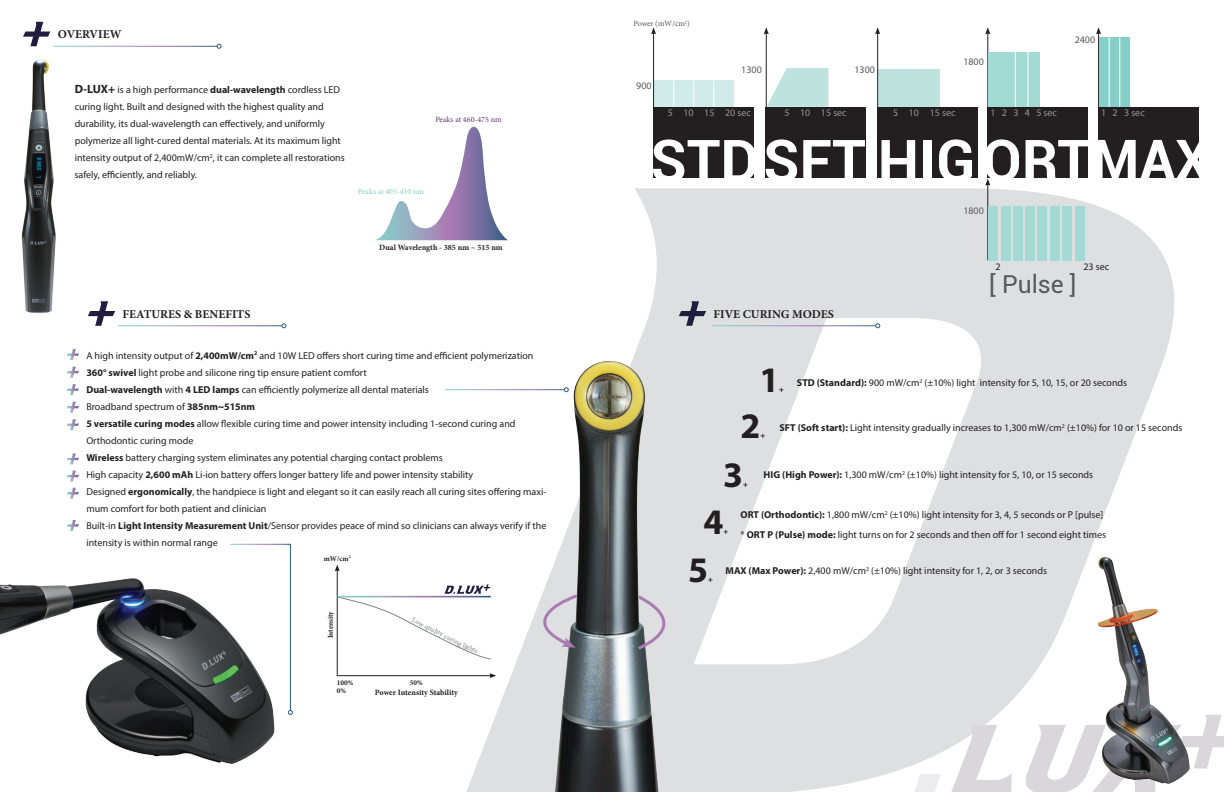
<style>
.page{position:relative;width:1224px;height:792px;background:#fff}
.page>*{position:absolute;margin:0;border:0;box-sizing:border-box;transform-origin:0 0}
.t1{font:700 58.6px "Roboto";color:#fff}
.t2{font:700 36px "Myriad Pro";color:#231f20}
.t3{font:24.7px "Roboto";color:#57585a}
.t4{font:700 12px "Minion Pro";color:#231f20}
.t5{font:10px/17px "Myriad Pro";color:#231f20}
.t6{font:10px "Myriad Pro";color:#939598}
.t7{font:10px "Myriad Pro";color:#57585a}
.t8{font:700 8.1px "Minion Pro";letter-spacing:-.005em;color:#231f20}
.t9{font:8px "Minion Pro";color:#86cfc8}
.t10{font:8px "Minion Pro";color:#6a2f75}
.t11{font:8px "Minion Pro";letter-spacing:-.005em;color:#57585a}
.t12{font:700 8px "Myriad Pro";color:#231f20}
.t13{font:700 7.3px/8.8px "Minion Pro";letter-spacing:-.005em;color:#231f20}
.t14{font:7.3px "Minion Pro";color:#808285}
.s1{font-weight:700;font-size:12px}
.s2{font-weight:700}
.s3{font-size:58px}
.s4{font-size:55.5px}
</style>
<div class="page">
<svg style="left:850px;top:188px;width:325px;height:595px;fill:#dedfe0"></svg>
<svg style="left:782px;top:68px;width:46px;height:8px"></svg>
<div style="left:878px;top:69px;width:62px;height:38px;background:#bee3df"></div>
<img style="left:363px;top:76px;width:487px;height:716px">
<svg style="left:913px;top:774px;width:28px;height:18px"></svg>
<svg style="left:35px;top:22px;width:9px;height:7px"></svg>
<img style="left:0;top:578px;width:275px;height:186px">
<img style="left:21px;top:29px;width:39px;height:284px">
<hr style="left:53px;top:46px;width:164px;height:1px;background:#fff">
<svg style="left:217px;top:44px;width:5px;height:5px"></svg>
<svg style="left:88px;top:301px;width:27px;height:25px"></svg>
<svg style="left:281px;top:323px;width:5px;height:5px"></svg>
<svg style="left:67px;top:349px;width:12px;height:11px"></svg>
<svg style="left:67px;top:367px;width:12px;height:11px"></svg>
<svg style="left:67px;top:384px;width:12px;height:11px"></svg>
<svg style="left:67px;top:402px;width:12px;height:11px"></svg>
<svg style="left:67px;top:419px;width:12px;height:11px"></svg>
<svg style="left:67px;top:454px;width:12px;height:10px"></svg>
<svg style="left:67px;top:471px;width:12px;height:11px"></svg>
<svg style="left:67px;top:488px;width:12px;height:11px"></svg>
<svg style="left:67px;top:520px;width:12px;height:11px"></svg>
<svg style="left:951px;top:725px;width:61px;height:67px"></svg>
<svg style="left:1021px;top:715px;width:73px;height:77px"></svg>
<hr style="left:337px;top:570px;width:1px;height:106px;background:#231f20">
<svg style="left:335px;top:565px;width:5px;height:6px"></svg>
<hr style="left:337px;top:675px;width:154px;height:1px;background:#231f20">
<svg style="left:490px;top:673px;width:6px;height:5px"></svg>
<svg style="left:229px;top:543px;width:64px;height:172px"></svg>
<svg style="left:679px;top:301px;width:27px;height:25px"></svg>
<hr style="left:712px;top:325px;width:164px;height:1px;background:#fff">
<svg style="left:875px;top:323px;width:5px;height:5px"></svg>
<div style="left:653px;top:107px;width:100px;height:71px;background:#231f20"></div>
<div style="left:766px;top:107px;width:100px;height:71px;background:#231f20"></div>
<div style="left:877px;top:107px;width:100px;height:71px;background:#231f20"></div>
<div style="left:987px;top:107px;width:100px;height:71px;background:#231f20"></div>
<div style="left:1098px;top:107px;width:100px;height:71px;background:#231f20"></div>
<svg style="left:375px;top:127px;width:133px;height:113px"></svg>
<img style="left:1094px;top:529px;width:130px;height:263px">
<hr style="left:445px;top:389px;width:119px;height:1px;background:#fff">
<svg style="left:564px;top:387px;width:5px;height:5px"></svg>
<svg style="left:511px;top:593px;width:68px;height:55px"></svg>
<svg style="left:635px;top:594px;width:60px;height:58px;background:#c9c8cd"></svg>
<div style="left:654px;top:81px;width:80px;height:26px;background:#d0ebe8"></div>
<hr style="left:653px;top:33px;width:1px;height:76px;background:#231f20">
<svg style="left:651px;top:27px;width:5px;height:7px"></svg>
<hr style="left:766px;top:33px;width:1px;height:76px;background:#231f20">
<svg style="left:764px;top:27px;width:5px;height:7px"></svg>
<hr style="left:877px;top:33px;width:1px;height:76px;background:#231f20">
<svg style="left:875px;top:27px;width:5px;height:7px"></svg>
<hr style="left:987px;top:33px;width:1px;height:76px;background:#231f20">
<svg style="left:985px;top:27px;width:5px;height:7px"></svg>
<hr style="left:1098px;top:33px;width:1px;height:76px;background:#231f20">
<svg style="left:1096px;top:27px;width:5px;height:7px"></svg>
<svg style="left:673px;top:81px;width:1px;height:26px"></svg>
<svg style="left:713px;top:81px;width:1px;height:26px"></svg>
<svg style="left:693px;top:81px;width:1px;height:26px"></svg>
<div style="left:1099px;top:38px;width:31px;height:69px;background:#86cfc8"></div>
<hr style="left:1119px;top:37px;width:1px;height:70px;background:#fff">
<hr style="left:1109px;top:37px;width:1px;height:70px;background:#fff">
<div style="left:988px;top:52px;width:51px;height:55px;background:#a4dad4"></div>
<hr style="left:1015px;top:37px;width:1px;height:70px;background:#fff">
<hr style="left:1027px;top:37px;width:1px;height:70px;background:#fff">
<hr style="left:987px;top:184px;width:1px;height:76px;background:#231f20">
<svg style="left:985px;top:179px;width:5px;height:7px"></svg>
<div style="left:989px;top:206px;width:9px;height:54px;background:#a4dad4"></div>
<div style="left:1001px;top:206px;width:9px;height:54px;background:#a4dad4"></div>
<div style="left:1013px;top:206px;width:10px;height:54px;background:#a4dad4"></div>
<div style="left:1025px;top:206px;width:10px;height:54px;background:#a4dad4"></div>
<div style="left:1037px;top:206px;width:10px;height:54px;background:#a4dad4"></div>
<div style="left:1050px;top:206px;width:10px;height:54px;background:#a4dad4"></div>
<div style="left:1063px;top:206px;width:9px;height:54px;background:#a4dad4"></div>
<div style="left:1075px;top:207px;width:10px;height:54px;background:#a4dad4"></div>
<svg style="left:337px;top:584px;width:155px;height:76px"></svg>
<p class="t4" style="left:58px;top:26px;width:65px">OVERVIEW</p>
<p class="t5" style="left:75px;top:81px;width:272px"><span class="s1">D-LUX+</span> is a high performance <span class="s2">dual-wavelength</span> cordless LED curing light. Built and designed with the highest quality and durability, its dual-wavelength can effectively, and uniformly polymerize all light-cured dental materials. At its maximum light intensity output of 2,400mW/cm<sup>2</sup>, it can complete all restorations safely, efficiently, and reliably.</p>
<p class="t10" style="left:435px;top:114px;width:68px">Peaks at 460-475 nm</p>
<p class="t9" style="left:358px;top:186px;width:68px">Peaks at 405-410 nm</p>
<p class="t8" style="left:379px;top:242px;width:125px">Dual Wavelength - 385 nm ~ 515 nm</p>
<p class="t4" style="left:123px;top:305px;width:129px">FEATURES &amp; BENEFITS</p>
<p class="t5" style="left:86px;top:346px;width:462px">A high intensity output of <span class="s2">2,400mW/cm</span><sup>2</sup> and 10W LED offers short curing time and efficient polymerization <span class="s2">360° swivel</span> light probe and silicone ring tip ensure patient comfort<br><span class="s2">Dual-wavelength</span> with <span class="s2">4 LED lamps</span> can efficiently polymerize all dental materials<br>Broadband spectrum of <span class="s2">385nm~515nm<br>5 versatile curing modes</span> allow flexible curing time and power intensity including 1-second curing and Orthodontic curing mode<br><span class="s2">Wireless</span> battery charging system eliminates any potential charging contact problems<br>High capacity <span class="s2">2,600 mAh</span> Li-ion battery offers longer battery life and power intensity stability<br>Designed <span class="s2">ergonomically</span>, the handpiece is light and elegant so it can easily reach all curing sites offering maxi&shy;mum comfort for both patient and clinician<br>Built-in <span class="s2">Light Intensity Measurement Unit</span>/Sensor provides peace of mind so clinicians can always verify if the intensity is within normal range</p>
<p class="t13" style="left:324px;top:554px;width:29px">mW/cm<sup>2</sup></p>
<p class="t13" style="left:326px;top:638px;width:29px;rotate:-90deg">Intensity</p>
<p class="t14" style="left:427px;top:621px;width:30px;rotate:27deg">quality cu</p>
<p class="t14" style="left:453px;top:634px;width:14px;rotate:26deg">ring</p>
<p class="t13" style="left:337px;top:678px;width:18px">100%<br>0%</p>
<p class="t13" style="left:410px;top:678px;width:14px">50%</p>
<p class="t8" style="left:375px;top:687px;width:85px">Power Intensity Stability</p>
<p class="t11" style="left:633px;top:19px;width:58px">Power (mW/cm<sup>2</sup>)</p>
<p class="t7" style="left:636px;top:80px;width:17px">900</p>
<p class="t7" style="left:741px;top:63px;width:22px">1300</p>
<p class="t7" style="left:854px;top:63px;width:22px">1300</p>
<p class="t7" style="left:963px;top:55px;width:22px">1800</p>
<p class="t7" style="left:1075px;top:34px;width:22px">2400</p>
<p class="t6" style="left:668px;top:107px;width:85px">5 10 15 20 sec</p>
<p class="t6" style="left:784px;top:107px;width:64px">5 10 15 sec</p>
<p class="t6" style="left:893px;top:107px;width:64px">5 10 15 sec</p>
<p class="t6" style="left:990px;top:107px;width:68px">1 2 3 4 5 sec</p>
<p class="t6" style="left:1101px;top:107px;width:45px">1 2 3 sec</p>
<h1 class="t1" style="left:650px;top:120px;width:561px">STDSFT HIG<span class="s3">ORT</span><span class="s4">MAX</span></h1>
<p class="t7" style="left:963px;top:205px;width:22px">1800</p>
<p class="t5" style="left:996px;top:257px;width:7px">2</p>
<p class="t5" style="left:1083px;top:257px;width:27px">23 sec</p>
<p class="t4" style="left:714px;top:305px;width:122px">FIVE CURING MODES</p>
<h3 class="t3" style="left:989px;top:267px;width:89px">[ Pulse ]</h3>
<h2 class="t2" style="left:759px;top:356px;width:21px">1</h2>
<p class="t12" style="left:779px;top:384px;width:6px">+</p>
<p class="t5" style="left:797px;top:374px;width:332px"><span class="s2">STD (Standard):</span> 900 mW/cm<sup>2</sup> (±10%) light intensity for 5, 10, 15, or 20 seconds</p>
<h2 class="t2" style="left:741px;top:402px;width:21px">2</h2>
<p class="t12" style="left:761px;top:430px;width:6px">+</p>
<p class="t5" style="left:780px;top:419px;width:404px"><span class="s2">SFT (Soft start):</span> Light intensity gradually increases to 1,300 mW/cm<sup>2</sup> (±10%) for 10 or 15 seconds</p>
<h2 class="t2" style="left:723px;top:451px;width:21px">3</h2>
<p class="t5" style="left:764px;top:466px;width:331px"><span class="s2">HIG (High Power):</span> 1,300 mW/cm<sup>2</sup> (±10%) light intensity for 5, 10, or 15 seconds</p>
<p class="t5" style="left:741px;top:505px;width:367px;line-height:20px"><span class="s2">ORT (Orthodontic):</span> 1,800 mW/cm<sup>2</sup> (±10%) light intensity for 3, 4, 5 seconds or P [pulse] * <span class="s2">ORT P (Pulse) mode:</span> light turns on for 2 seconds and then off for 1 second eight times</p>
<p class="t12" style="left:743px;top:479px;width:6px">+</p>
<h2 class="t2" style="left:704px;top:498px;width:21px">4</h2>
<p class="t12" style="left:724px;top:526px;width:6px">+</p>
<h2 class="t2" style="left:688px;top:547px;width:21px">5</h2>
<p class="t12" style="left:708px;top:574px;width:6px">+</p>
<p class="t5" style="left:726px;top:562px;width:323px"><span class="s2">MAX (Max Power):</span> 2,400 mW/cm<sup>2</sup> (±10%) light intensity for 1, 2, or 3 seconds</p>
</div>
